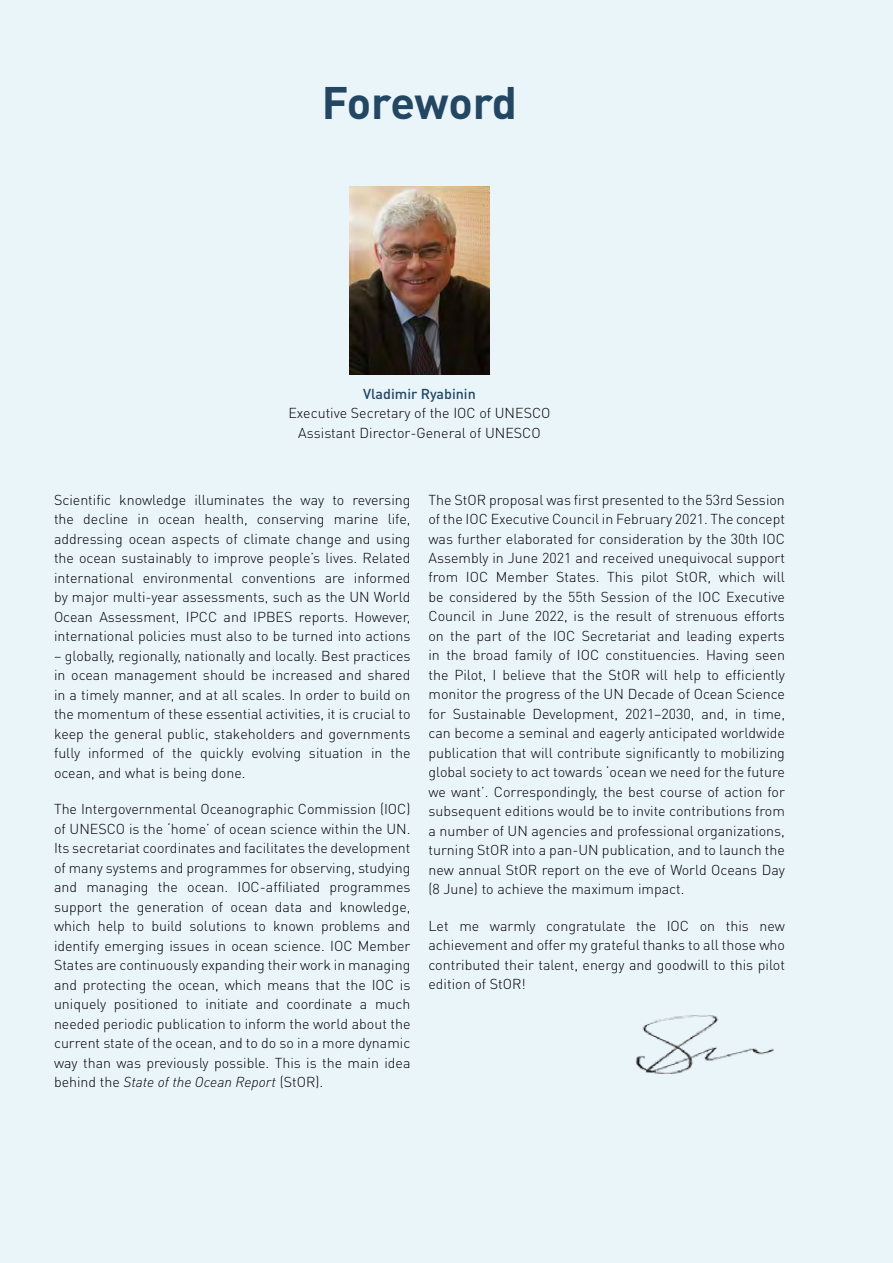
<style>
.page{position:relative;width:893px;height:1263px;background:#eaf5fa}
.page>*{position:absolute;margin:0;border:0;box-sizing:border-box;transform-origin:0 0}
.t1{font:700 45px "DINOT";letter-spacing:-.01em;color:#234662}
.t2{font:300 14.25px/19.5px "DINOT";color:#000;text-align:justify}
.t3{font:500 14.25px "DINOT";color:#234662}
.s1{font-style:italic}
</style>
<div class="page">
<img style="left:635px;top:1015px;width:139px;height:59px">
<img style="left:350px;top:186px;width:139px;height:189px">
<h1 class="t1" style="left:322px;top:73px;width:197px">Foreword</h1>
<p class="t3" style="left:363px;top:384px;width:114px">Vladimir Ryabinin</p>
<p class="t2" style="left:288px;top:403px;width:264px;text-align:center">Executive Secretary of the IOC of UNESCO<br>Assistant Director-General of UNESCO</p>
<p class="t2" style="left:54px;top:489px;width:358px">Scientific knowledge illuminates the way to reversing the decline in ocean health, conserving marine life, addressing ocean aspects of climate change and using the ocean sustainably to improve people’s lives. Related international environmental conventions are informed by major multi-year assessments, such as the UN World Ocean Assessment, IPCC and IPBES reports. However, international policies must also to be turned into actions</p>
<p class="t2" style="left:54px;top:645px;width:358px">– globally, regionally, nationally and locally. Best practices in ocean management should be increased and shared in a timely manner, and at all scales. In order to build on the momentum of these essential activities, it is crucial to keep the general public, stakeholders and governments fully informed of the quickly evolving situation in the ocean, and what is being done.</p>
<p class="t2" style="left:54px;top:799px;width:358px">The Intergovernmental Oceanographic Commission (IOC) of UNESCO is the ‘home’ of ocean science within the UN.<br>Its secretariat coordinates and facilitates the development of many systems and programmes for observing, studying and managing the ocean. IOC-affiliated programmes support the generation of ocean data and knowledge, which help to build solutions to known problems and identify emerging issues in ocean science. IOC Member States are continuously expanding their work in managing and protecting the ocean, which means that the IOC is uniquely positioned to initiate and coordinate a much needed periodic publication to inform the world about the current state of the ocean, and to do so in a more dynamic way than was previously possible. This is the main idea behind the <span class="s1">State of the Ocean Report</span> (StOR).</p>
<p class="t2" style="left:428px;top:489px;width:358px">The StOR proposal was first presented to the 53rd Session of the IOC Executive Council in February 2021. The concept was further elaborated for consideration by the 30th IOC Assembly in June 2021 and received unequivocal support from IOC Member States. This pilot StOR, which will be considered by the 55th Session of the IOC Executive Council in June 2022, is the result of strenuous efforts on the part of the IOC Secretariat and leading experts in the broad family of IOC constituencies. Having seen the Pilot, I believe that the StOR will help to efficiently monitor the progress of the UN Decade of Ocean Science for Sustainable Development, 2021–2030, and, in time, can become a seminal and eagerly anticipated worldwide publication that will contribute significantly to mobilizing global society to act towards ‘ocean we need for the future we want’. Correspondingly, the best course of action for subsequent editions would be to invite contributions from a number of UN agencies and professional organizations, turning StOR into a pan-UN publication, and to launch the new annual StOR report on the eve of World Oceans Day (8 June) to achieve the maximum impact.</p>
<p class="t2" style="left:428px;top:915px;width:358px">Let me warmly congratulate the IOC on this new achievement and offer my grateful thanks to all those who contributed their talent, energy and goodwill to this pilot edition of StOR!</p>
</div>
